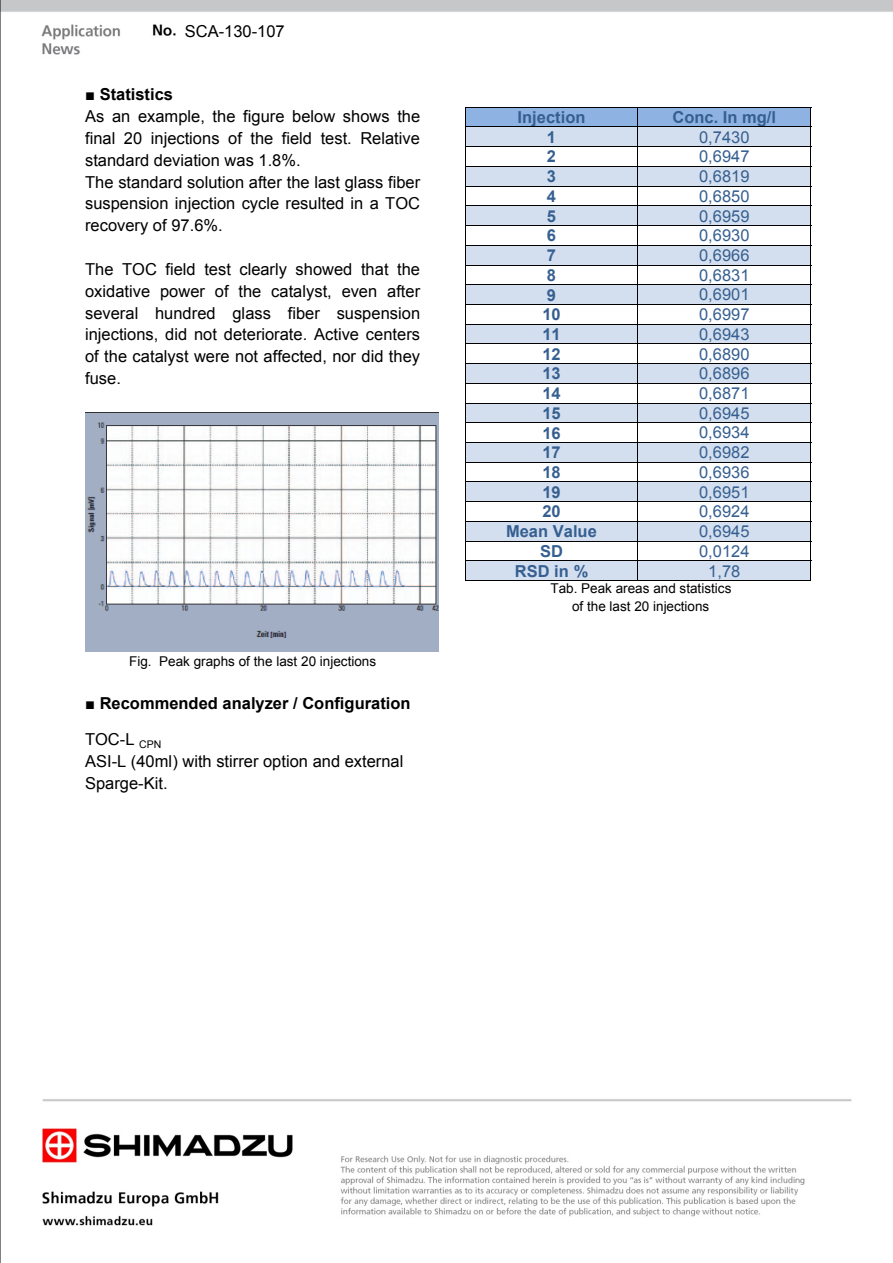
<style>
.page{position:relative;width:893px;height:1263px;background:#fff}
.page>*{position:absolute;margin:0;border:0;box-sizing:border-box;transform-origin:0 0}
.t1{font:16.5px/21.9px "Arial";color:#000}
.t2{font:16.5px "Arial";color:#365f91}
.t3{font:700 16.5px "Arial";color:#365f91}
.t4{font:700 16.5px "Arial";color:#000}
.t5{font:13.5px/17.9px "Arial";color:#000;text-align:center}
</style>
<div class="page">
<img style="left:0;top:0;width:892px;height:1262px">
<div style="left:465px;top:108px;width:172px;height:19px;background:#8eb3e2"></div>
<div style="left:638px;top:108px;width:172px;height:19px;background:#8eb3e2"></div>
<hr style="left:465px;top:107px;width:346px;height:1px;background:#000">
<div style="left:465px;top:127px;width:172px;height:19px;background:#d3dfee"></div>
<div style="left:638px;top:127px;width:172px;height:19px;background:#d3dfee"></div>
<hr style="left:465px;top:127px;width:346px;height:1px;background:#000">
<hr style="left:465px;top:146px;width:346px;height:1px;background:#000">
<div style="left:465px;top:167px;width:172px;height:19px;background:#d3dfee"></div>
<div style="left:638px;top:167px;width:172px;height:19px;background:#d3dfee"></div>
<hr style="left:465px;top:166px;width:346px;height:1px;background:#000">
<hr style="left:465px;top:186px;width:346px;height:1px;background:#000">
<div style="left:465px;top:206px;width:172px;height:19px;background:#d3dfee"></div>
<div style="left:638px;top:206px;width:172px;height:19px;background:#d3dfee"></div>
<hr style="left:465px;top:205px;width:346px;height:1px;background:#000">
<hr style="left:465px;top:225px;width:346px;height:1px;background:#000">
<div style="left:465px;top:246px;width:172px;height:19px;background:#d3dfee"></div>
<div style="left:638px;top:246px;width:172px;height:19px;background:#d3dfee"></div>
<hr style="left:465px;top:245px;width:346px;height:1px;background:#000">
<hr style="left:465px;top:265px;width:346px;height:1px;background:#000">
<div style="left:465px;top:285px;width:172px;height:19px;background:#d3dfee"></div>
<div style="left:638px;top:285px;width:172px;height:19px;background:#d3dfee"></div>
<hr style="left:465px;top:284px;width:346px;height:1px;background:#000">
<hr style="left:465px;top:304px;width:346px;height:1px;background:#000">
<div style="left:465px;top:325px;width:172px;height:19px;background:#d3dfee"></div>
<div style="left:638px;top:325px;width:172px;height:19px;background:#d3dfee"></div>
<hr style="left:465px;top:324px;width:346px;height:1px;background:#000">
<hr style="left:465px;top:344px;width:346px;height:1px;background:#000">
<div style="left:465px;top:364px;width:172px;height:19px;background:#d3dfee"></div>
<div style="left:638px;top:364px;width:172px;height:19px;background:#d3dfee"></div>
<hr style="left:465px;top:363px;width:346px;height:1px;background:#000">
<hr style="left:465px;top:383px;width:346px;height:1px;background:#000">
<div style="left:465px;top:403px;width:172px;height:19px;background:#d3dfee"></div>
<div style="left:638px;top:403px;width:172px;height:19px;background:#d3dfee"></div>
<hr style="left:465px;top:403px;width:346px;height:1px;background:#000">
<hr style="left:465px;top:422px;width:346px;height:1px;background:#000">
<div style="left:465px;top:443px;width:172px;height:19px;background:#d3dfee"></div>
<div style="left:638px;top:443px;width:172px;height:19px;background:#d3dfee"></div>
<hr style="left:465px;top:442px;width:346px;height:1px;background:#000">
<hr style="left:465px;top:462px;width:346px;height:1px;background:#000">
<div style="left:465px;top:482px;width:172px;height:19px;background:#d3dfee"></div>
<div style="left:638px;top:482px;width:172px;height:19px;background:#d3dfee"></div>
<hr style="left:465px;top:482px;width:346px;height:1px;background:#000">
<hr style="left:465px;top:501px;width:346px;height:1px;background:#000">
<div style="left:465px;top:522px;width:172px;height:19px;background:#d3dfee"></div>
<div style="left:638px;top:522px;width:172px;height:19px;background:#d3dfee"></div>
<hr style="left:465px;top:521px;width:346px;height:1px;background:#000">
<hr style="left:465px;top:541px;width:346px;height:1px;background:#000">
<div style="left:465px;top:561px;width:172px;height:19px;background:#d3dfee"></div>
<div style="left:638px;top:561px;width:172px;height:19px;background:#d3dfee"></div>
<hr style="left:465px;top:561px;width:346px;height:1px;background:#000">
<svg style="left:465px;top:108px;width:1px;height:472px"></svg>
<hr style="left:465px;top:580px;width:172px;height:1px;background:#000">
<svg style="left:637px;top:108px;width:1px;height:473px"></svg>
<hr style="left:638px;top:580px;width:172px;height:1px;background:#000">
<svg style="left:810px;top:108px;width:1px;height:473px"></svg>
<img style="left:85px;top:412px;width:354px;height:239px">
<p class="t1" style="left:185px;top:20px;width:101px">SCA-130-107</p>
<p class="t4" style="left:85px;top:86px;width:89px">■ Statistics</p>
<p class="t1" style="left:85px;top:105px;width:336px">As an example, the figure below shows the final 20 injections of the field test. Relative standard deviation was 1.8%.<br>The standard solution after the last glass fiber suspension injection cycle resulted in a TOC recovery of 97.6%.</p>
<p class="t1" style="left:85px;top:258px;width:336px;text-align:justify">The TOC field test clearly showed that the oxidative power of the catalyst, even after several hundred glass fiber suspension injections, did not deteriorate. Active centers of the catalyst were not affected, nor did they fuse.</p>
<p class="t5" style="left:129px;top:653px;width:248px">Fig. Peak graphs of the last 20 injections</p>
<p class="t4" style="left:85px;top:694px;width:327px">■ Recommended analyzer / Configuration</p>
<p class="t1" style="left:85px;top:729px;width:320px">TOC-L <sub>CPN<br></sub>ASI-L (40ml) with stirrer option and external<br>Sparge-Kit.</p>
<p class="t3" style="left:517px;top:108px;width:69px">Injection</p>
<p class="t3" style="left:672px;top:108px;width:105px">Conc. In mg/l</p>
<p class="t3" style="left:547px;top:128px;width:11px">1</p>
<p class="t2" style="left:699px;top:128px;width:52px">0,7430</p>
<p class="t3" style="left:547px;top:148px;width:11px">2</p>
<p class="t2" style="left:699px;top:147px;width:52px">0,6947</p>
<p class="t3" style="left:547px;top:167px;width:11px">3</p>
<p class="t2" style="left:699px;top:167px;width:52px">0,6819</p>
<p class="t3" style="left:547px;top:187px;width:11px">4</p>
<p class="t2" style="left:699px;top:187px;width:52px">0,6850</p>
<p class="t3" style="left:547px;top:207px;width:11px">5</p>
<p class="t2" style="left:699px;top:207px;width:52px">0,6959</p>
<p class="t3" style="left:547px;top:226px;width:11px">6</p>
<p class="t2" style="left:699px;top:226px;width:52px">0,6930</p>
<p class="t3" style="left:547px;top:246px;width:11px">7</p>
<p class="t2" style="left:699px;top:246px;width:52px">0,6966</p>
<p class="t3" style="left:547px;top:266px;width:11px">8</p>
<p class="t2" style="left:699px;top:266px;width:52px">0,6831</p>
<p class="t3" style="left:547px;top:286px;width:11px">9</p>
<p class="t2" style="left:699px;top:285px;width:52px">0,6901</p>
<p class="t3" style="left:542px;top:305px;width:20px">10</p>
<p class="t2" style="left:699px;top:305px;width:52px">0,6997</p>
<p class="t3" style="left:542px;top:325px;width:20px">11</p>
<p class="t2" style="left:699px;top:325px;width:52px">0,6943</p>
<p class="t3" style="left:542px;top:345px;width:20px">12</p>
<p class="t2" style="left:699px;top:345px;width:52px">0,6890</p>
<p class="t3" style="left:542px;top:365px;width:20px">13</p>
<p class="t2" style="left:699px;top:364px;width:52px">0,6896</p>
<p class="t3" style="left:542px;top:384px;width:20px">14</p>
<p class="t2" style="left:699px;top:384px;width:52px">0,6871</p>
<p class="t3" style="left:542px;top:404px;width:20px">15</p>
<p class="t2" style="left:699px;top:404px;width:52px">0,6945</p>
<p class="t3" style="left:542px;top:424px;width:20px">16</p>
<p class="t2" style="left:699px;top:424px;width:52px">0,6934</p>
<p class="t3" style="left:542px;top:443px;width:20px">17</p>
<p class="t2" style="left:699px;top:443px;width:52px">0,6982</p>
<p class="t3" style="left:542px;top:463px;width:20px">18</p>
<p class="t2" style="left:699px;top:463px;width:52px">0,6936</p>
<p class="t3" style="left:542px;top:483px;width:20px">19</p>
<p class="t2" style="left:699px;top:483px;width:52px">0,6951</p>
<p class="t3" style="left:542px;top:503px;width:20px">20</p>
<p class="t2" style="left:699px;top:502px;width:52px">0,6924</p>
<p class="t3" style="left:506px;top:522px;width:92px">Mean Value</p>
<p class="t2" style="left:699px;top:522px;width:52px">0,6945</p>
<p class="t3" style="left:540px;top:542px;width:24px">SD</p>
<p class="t2" style="left:699px;top:542px;width:52px">0,0124</p>
<p class="t3" style="left:515px;top:562px;width:75px">RSD in %</p>
<p class="t2" style="left:708px;top:562px;width:34px">1,78</p>
<p class="t5" style="left:550px;top:580px;width:182px">Tab. Peak areas and statistics of the last 20 injections</p>
</div>
